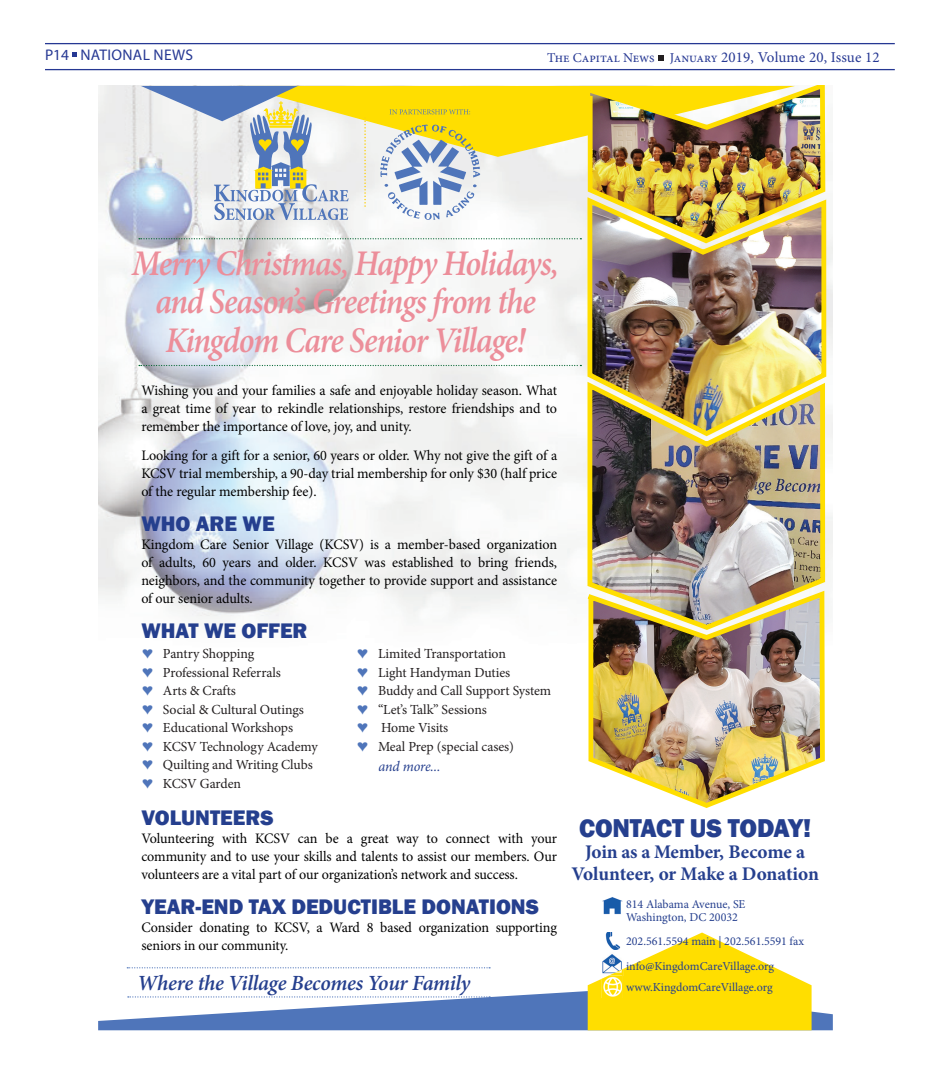
<style>
.page{position:relative;width:940px;height:1076px;background:#fff}
.page>*{position:absolute;margin:0;border:0;box-sizing:border-box;transform-origin:0 0}
.t1{font:italic 600 36.12px/38.6px "Minion Pro";letter-spacing:-.035em;color:#ec8e9a;text-align:center;scale:.9 1}
.t2{font:800 26.5px "Franklin Gothic";letter-spacing:-.01em;color:#253f8e}
.t3{font:800 21.75px "Franklin Gothic";color:#253f8e}
.t4{font:italic 600 21.75px "Minion Pro";letter-spacing:-.015em;color:#253f8e}
.t5{font:700 19.25px/21.8px "Minion Pro";letter-spacing:-.01em;color:#253f8e;text-align:center}
.t6{font:15.5px "Myriad Pro";letter-spacing:.02em;color:#263893}
.t7{font:14.5px/18.1px "Minion Pro";letter-spacing:-.01em;color:#000;text-align:justify}
.t8{font:italic 14.5px "Minion Pro";letter-spacing:-.015em;color:#253f8e}
.t9{font:13.88px/18.5px "Minion Pro";letter-spacing:-.005em;color:#231f20}
.t10{font:13.5px "Minion Pro";letter-spacing:-.01em;color:#263893}
.t11{font:12px/13.2px "Minion Pro";letter-spacing:-.005em;color:#253f8e}
.s1{font-size:15px}
</style>
<div class="page">
<hr style="left:45px;top:43px;width:849px;height:1px;background:#263893">
<hr style="left:45px;top:69px;width:849px;height:1px;background:#263893">
<svg style="left:72px;top:52px;width:5px;height:4px"></svg>
<svg style="left:658px;top:56px;width:6px;height:5px"></svg>
<img style="left:98px;top:86px;width:734px;height:531px">
<img style="left:583px;top:195px;width:245px;height:244px">
<img style="left:583px;top:379px;width:244px;height:208px">
<img style="left:602px;top:897px;width:21px;height:18px">
<svg style="left:98px;top:932px;width:734px;height:98px"></svg>
<img style="left:139px;top:86px;width:688px;height:160px">
<svg style="left:139px;top:365px;width:442px;height:1px"></svg>
<img style="left:582px;top:587px;width:245px;height:221px">
<p class="t6" style="left:45px;top:45px;width:150px">P14 NATIONAL NEWS</p>
<p class="t10" style="left:619px;top:45px;width:109px">The Capital News</p>
<p class="t10" style="left:744px;top:45px;width:152px">June 2017 Volume 7, Issue 6</p>
<p class="t10" style="left:547px;top:49px;width:334px">The Capital News January <span class="s1">2019, Volume 20, Issue 12</span></p>
<p class="t1" style="left:132px;top:244px;width:476px">Merry Christmas, Happy Holidays, and Season’s Greetings from the<br>Kingdom Care Senior Village!</p>
<p class="t7" style="left:141px;top:381px;width:417px">Wishing you and your families a safe and enjoyable holiday season. What a great time of year to rekindle relationships, restore friendships and to remember the importance of love, joy, and unity.</p>
<p class="t7" style="left:141px;top:446px;width:417px">Looking for a gift for a senior, 60 years or older. Why not give the gift of a KCSV trial membership, a 90-day trial membership for only $30 (half price of the regular membership fee).</p>
<p class="t3" style="left:141px;top:509px;width:135px">WHO ARE WE</p>
<p class="t7" style="left:141px;top:535px;width:417px">Kingdom Care Senior Village (KCSV) is a member-based organization of adults, 60 years and older. KCSV was established to bring friends, neighbors, and the community together to provide support and assistance of our senior adults.</p>
<p class="t3" style="left:141px;top:617px;width:168px">WHAT WE OFFER</p>
<p class="t9" style="left:163px;top:644px;width:156px">Pantry Shopping<br>Professional Referrals<br>Arts &amp; Crafts<br>Social &amp; Cultural Outings<br>Educational Workshops<br>KCSV Technology Academy<br>Quilting and Writing Clubs<br>KCSV Garden</p>
<p class="t9" style="left:378px;top:644px;width:175px">Limited Transportation<br>Light Handyman Duties<br>Buddy and Call Support System “Let’s Talk” Sessions<br>Home Visits<br>Meal Prep (special cases)</p>
<p class="t8" style="left:378px;top:757px;width:63px">and more...</p>
<p class="t3" style="left:141px;top:804px;width:134px">VOLUNTEERS</p>
<p class="t7" style="left:141px;top:829px;width:417px">Volunteering with KCSV can be a great way to connect with your community and to use your skills and talents to assist our members. Our volunteers are a vital part of our organization’s network and success.</p>
<p class="t3" style="left:141px;top:893px;width:399px">YEAR-END TAX DEDUCTIBLE DONATIONS</p>
<p class="t7" style="left:141px;top:919px;width:417px">Consider donating to KCSV, a Ward 8 based organization supporting seniors in our community.</p>
<p class="t4" style="left:137px;top:968px;width:335px">Where the Village Becomes Your Family</p>
<p class="t2" style="left:579px;top:811px;width:233px">CONTACT US TODAY!</p>
<p class="t5" style="left:571px;top:841px;width:249px">Join as a Member, Become a<br>Volunteer, or Make a Donation</p>
<p class="t11" style="left:626px;top:898px;width:121px">814 Alabama Avenue, SE<br>Washington, DC 20032</p>
<p class="t11" style="left:626px;top:930px;width:179px;line-height:24.1px">202.561.5594 main | 202.561.5591 fax info@KingdomCareVillage.org</p>
<p class="t11" style="left:626px;top:981px;width:148px">www.KingdomCareVillage.org</p>
</div>
